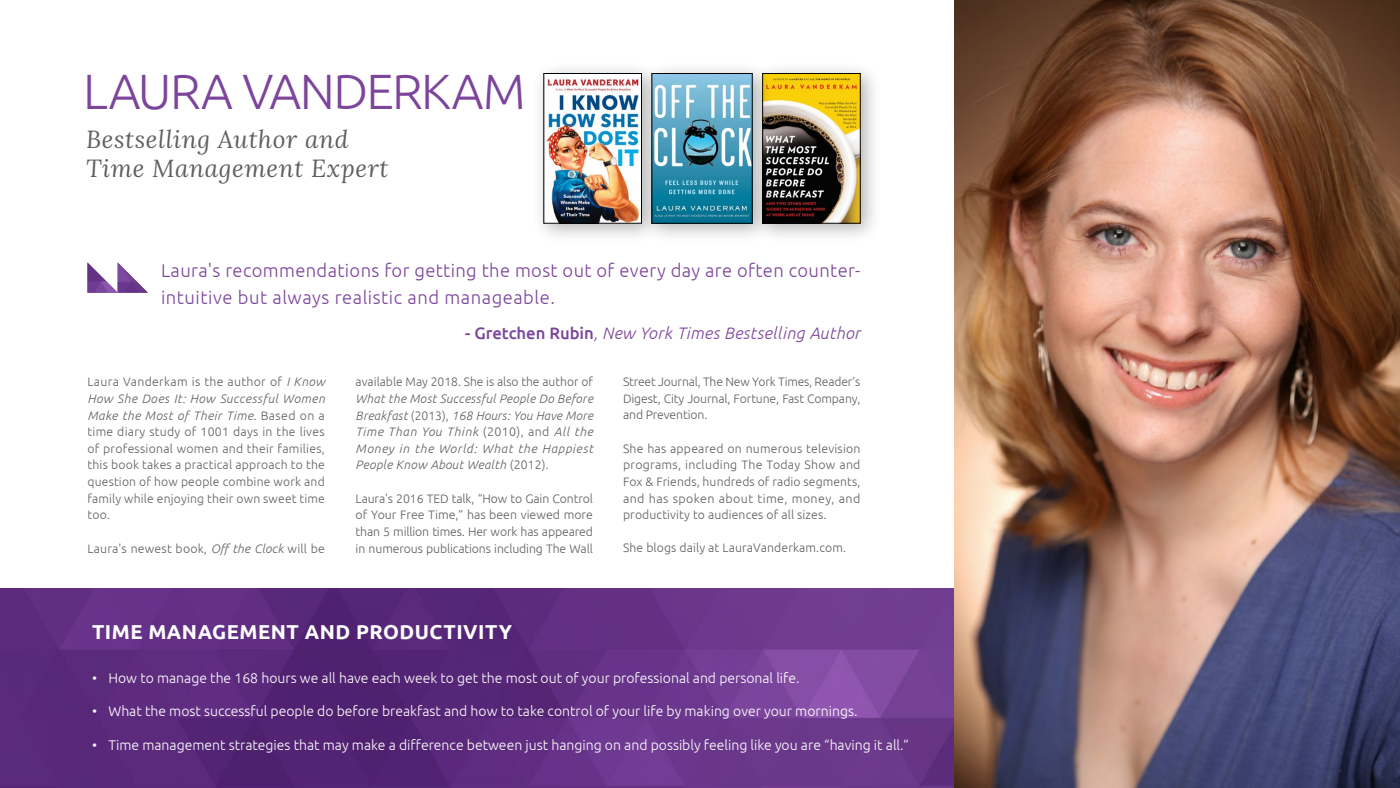
<style>
.page{position:relative;width:1400px;height:788px;background:#fff}
.page>*{position:absolute;margin:0;border:0;box-sizing:border-box;transform-origin:0 0}
.t1{font:300 49.61px "Ubuntu";letter-spacing:-.03em;color:#7c459b}
.t2{font:italic 24.5px/29.4px "Lora";letter-spacing:.025em;color:#5f6062}
.t3{font:700 20.12px "Ubuntu";letter-spacing:.025em;color:#fff}
.t4{font:300 18.38px/27.1px "Ubuntu";letter-spacing:.02em;color:#7c459b}
.t5{font:italic 300 16.62px "Ubuntu";letter-spacing:.025em;color:#7c459b}
.t6{font:300 14px "Ubuntu";color:#fff}
.t7{font:300 12.25px/16.6px "Ubuntu";letter-spacing:.01em;color:#5f6062;text-align:justify}
.t8{font:italic 300 12.25px/16.6px "Ubuntu";letter-spacing:.055em;color:#5f6062;text-align:justify}
.s1{font-weight:500;font-style:normal}
.s2{font-style:italic}
.s3{font-style:normal}
</style>
<div class="page">
<img style="left:0;top:588px;width:954px;height:200px">
<img style="left:954px;top:0;width:446px;height:788px">
<svg style="left:88px;top:262px;width:60px;height:31px"></svg>
<div style="left:531px;top:61px;width:132px;height:184px;background:#000;opacity:.31"></div>
<img style="left:546px;top:75px;width:94px;height:146px">
<div style="left:544px;top:73px;width:98px;height:150px;border:1px solid #000"></div>
<div style="left:750px;top:61px;width:132px;height:184px;background:#000;opacity:.31"></div>
<img style="left:774px;top:75px;width:84px;height:146px">
<div style="left:763px;top:73px;width:97px;height:150px;border:1px solid #000"></div>
<div style="left:640px;top:61px;width:134px;height:184px;background:#000;opacity:.31"></div>
<img style="left:654px;top:75px;width:96px;height:146px">
<h1 class="t1" style="left:83px;top:61px;width:444px">LAURA VANDERKAM</h1>
<h2 class="t2" style="left:86px;top:124px;width:304px">Bestselling Author and<br>Time Management Expert</h2>
<h3 class="t4" style="left:161px;top:256px;width:701px">Laura's recommendations for getting the most out of every day are often counter&shy;intuitive but always realistic and manageable.</h3>
<h3 class="t5" style="left:465px;top:323px;width:397px"><span class="s1">- Gretchen Rubin</span>, New York Times Bestselling Author</h3>
<p class="t7" style="left:88px;top:373px;width:239px">Laura Vanderkam is the author of <span class="s2">I Know How She Does It: How Successful Women Make the Most of Their Time</span>. Based on a time diary study of 1001 days in the lives of professional women and their families, this book takes a practical approach to the question of how people combine work and family while enjoying their own sweet time too.</p>
<p class="t7" style="left:88px;top:539px;width:239px">Laura's newest book, <span class="s2">Off the Clock</span> will be</p>
<p class="t7" style="left:356px;top:373px;width:239px">available May 2018. She is also the author of</p>
<p class="t8" style="left:356px;top:390px;width:239px">What the Most Successful People Do Before Breakfast <span class="s3">(2013),</span> 168 Hours: You Have More Time Than You Think <span class="s3">(2010), and</span> All the Money in the World: What the Happiest People Know About Wealth <span class="s3">(2012).</span></p>
<p class="t7" style="left:356px;top:489px;width:239px">Laura's 2016 TED talk, “How to Gain Control of Your Free Time,” has been viewed more than 5 million times. Her work has appeared in numerous publications including The Wall</p>
<h3 class="t3" style="left:92px;top:619px;width:421px">TIME MANAGEMENT AND PRODUCTIVITY</h3>
<p class="t7" style="left:623px;top:373px;width:239px">Street Journal, The New York Times, Reader’s Digest, City Journal, Fortune, Fast Company, and Prevention.</p>
<p class="t7" style="left:623px;top:439px;width:239px">She has appeared on numerous television programs, including The Today Show and Fox &amp; Friends, hundreds of radio segments, and has spoken about time, money, and productivity to audiences of all sizes.</p>
<p class="t7" style="left:623px;top:539px;width:225px">She blogs daily at LauraVanderkam.com.</p>
<p class="t6" style="left:92px;top:669px;width:7px">•</p>
<p class="t6" style="left:92px;top:702px;width:7px">•</p>
<p class="t6" style="left:92px;top:736px;width:7px">•</p>
<p class="t6" style="left:108px;top:669px;width:693px">How to manage the 168 hours we all have each week to get the most out of your professional and personal life.</p>
<p class="t6" style="left:108px;top:702px;width:751px">What the most successful people do before breakfast and how to take control of your life by making over your mornings.</p>
<p class="t6" style="left:108px;top:736px;width:802px">Time management strategies that may make a difference between just hanging on and possibly feeling like you are “having it all.”</p>
</div>
